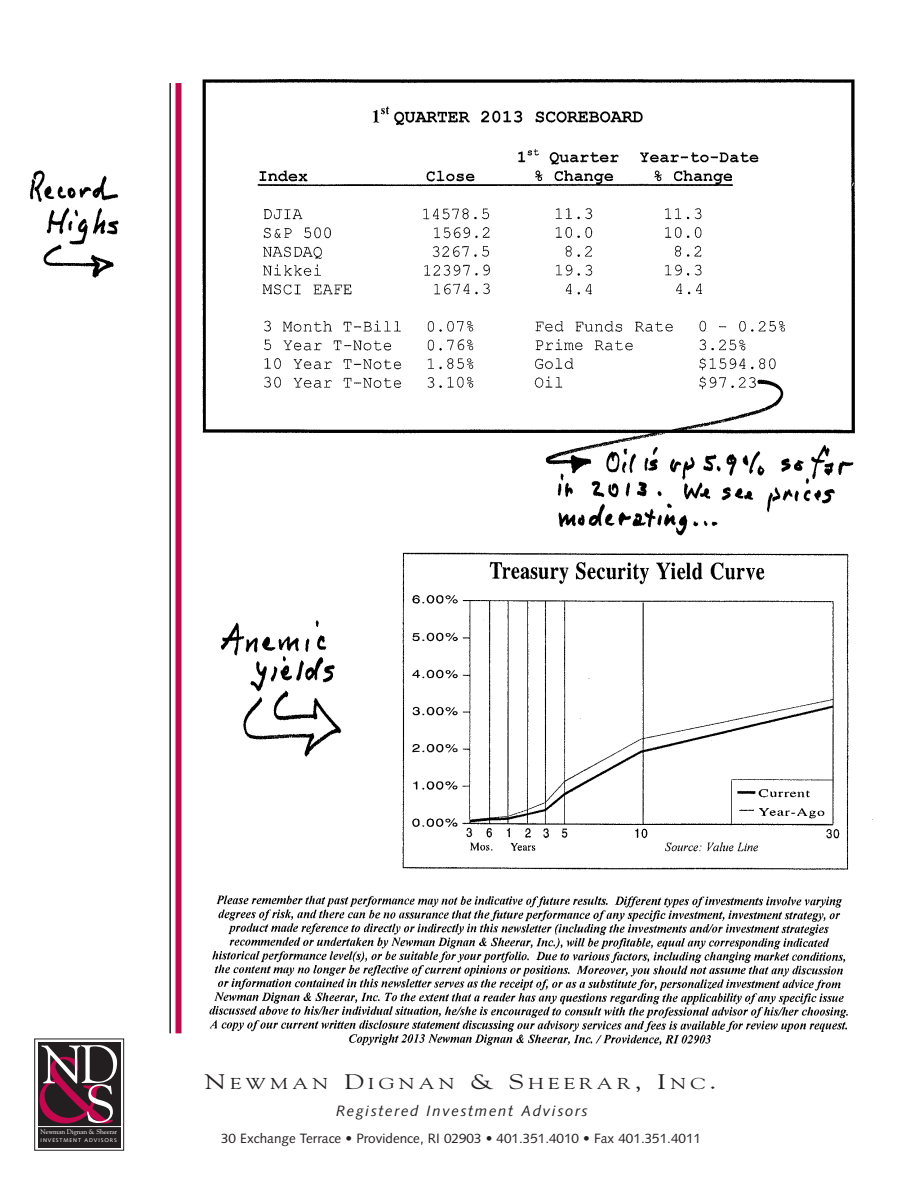
<style>
.page{position:relative;width:918px;height:1188px;background:#fff}
.page>*{position:absolute;margin:0;border:0;box-sizing:border-box;transform-origin:0 0}
.t1{font:53.55px "Goudy";color:#fff}
.t2{font:15.75px "Goudy";letter-spacing:.2em;color:#231f20;scale:1.3 1}
.t3{font:italic 15px "Syntax";letter-spacing:.11em;color:#231f20}
.t4{font:13.5px "Syntax";color:#231f20}
.t5{font:6.9px "Goudy";letter-spacing:-.01em;color:#fff}
.t6{font:5.4px "Syntax";letter-spacing:.165em;color:#fff}
.s1{font-size:93px;color:#c50750}
.s2{font-size:21px}
</style>
<div class="page">
<img style="left:29px;top:79px;width:844px;height:1004px">
<div style="left:727px;top:206px;width:58px;height:57px;background:#fff"></div>
<div style="left:35px;top:1039px;width:89px;height:111px;background:#fff"></div>
<div style="left:34px;top:1039px;width:90px;height:112px;border:1px solid #231f20"></div>
<div style="left:38px;top:1042px;width:83px;height:106px;background:#231f20"></div>
<hr style="left:36px;top:1126px;width:86px;height:1px;background:#fff">
<div style="left:176px;top:83px;width:6px;height:950px;background:#c50750"></div>
<hr style="left:169px;top:83px;width:2px;height:950px;background:#231f20">
<p class="t1" style="left:42px;top:1031px;width:43px">N</p>
<p class="t1" style="left:36px;top:1051px;width:84px">D<span class="s1">&amp;</span> S</p>
<p class="t5" style="left:41px;top:1128px;width:78px">Newman Dignan &amp; Sheerar</p>
<p class="t6" style="left:41px;top:1137px;width:78px">INVESTMENT ADVISORS</p>
<p class="t2" style="left:205px;top:1074px;width:395px"><span class="s2">N</span>EWMAN <span class="s2">D</span>IGNAN <span class="s2">&amp; S</span>HEERAR<span class="s2">, I</span>NC<span class="s2">.</span></p>
<p class="t3" style="left:336px;top:1102px;width:253px">Registered Investment Advisors</p>
<p class="t4" style="left:221px;top:1130px;width:481px">30 Exchange Terrace • Providence, RI 02903 • 401.351.4010 • Fax 401.351.4011</p>
</div>
